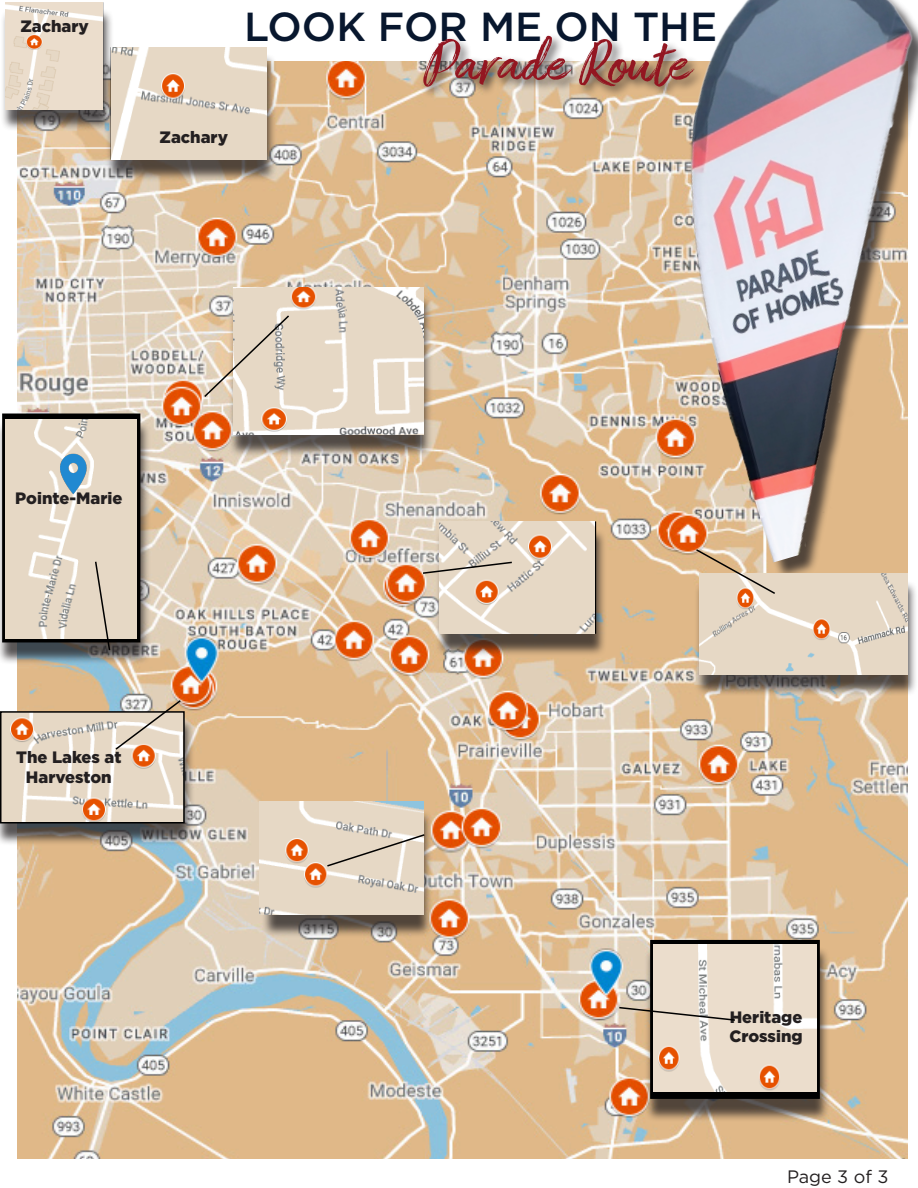
<style>
.page{position:relative;width:918px;height:1188px;background:#fff}
.page>*{position:absolute;margin:0;border:0;box-sizing:border-box;transform-origin:0 0}
.t1{font:60px "Amithen";color:#931621}
.t2{font:500 40.5px "Gotham HTF";color:#08172e}
.t3{font:18px "Gotham HTF";color:#231f20}
.t4{font:900 16.5px/19.8px "Gotham HTF";color:#231f20;text-align:center}
</style>
<div class="page">
<img style="left:17px;top:61px;width:890px;height:1098px">
<img style="left:561px;top:0;width:357px;height:578px">
<div style="left:420px;top:33px;width:287px;height:66px;background:#231f20;opacity:.75"></div>
<div style="left:644px;top:946px;width:187px;height:176px;background:#231f20;opacity:.75"></div>
<div style="left:650px;top:940px;width:170px;height:159px;background:#000;border:2px solid #000"></div>
<img style="left:654px;top:944px;width:163px;height:148px">
<div style="left:261px;top:809px;width:172px;height:128px;background:#231f20;opacity:.75"></div>
<img style="left:260px;top:801px;width:163px;height:114px">
<div style="left:435px;top:528px;width:171px;height:128px;background:#231f20;opacity:.75"></div>
<img style="left:439px;top:521px;width:156px;height:113px">
<div style="left:694px;top:580px;width:223px;height:117px;background:#231f20;opacity:.75"></div>
<div style="left:0;top:718px;width:195px;height:128px;background:#231f20;opacity:.75"></div>
<img style="left:3px;top:714px;width:179px;height:107px">
<div style="left:0;top:711px;width:185px;height:113px;border:2px solid #000"></div>
<div style="left:0;top:420px;width:151px;height:245px;background:#231f20;opacity:.75"></div>
<svg style="left:5px;top:417px;width:132px;height:222px"></svg>
<div style="left:2px;top:414px;width:138px;height:228px;border:2px solid #000"></div>
<div style="left:0;top:9px;width:113px;height:123px;background:#231f20;opacity:.75"></div>
<div style="left:228px;top:294px;width:205px;height:163px;background:#231f20;opacity:.75"></div>
<img style="left:700px;top:574px;width:207px;height:101px">
<img style="left:6px;top:420px;width:130px;height:218px">
<img style="left:234px;top:288px;width:189px;height:146px">
<img style="left:5px;top:3px;width:98px;height:106px">
<div style="left:105px;top:54px;width:171px;height:128px;background:#231f20;opacity:.75"></div>
<img style="left:111px;top:47px;width:155px;height:113px">
<svg style="left:94px;top:560px;width:17px;height:92px;background:#bbb0a1"></svg>
<svg style="left:114px;top:699px;width:68px;height:52px;background:#d4c7b8"></svg>
<svg style="left:618px;top:1006px;width:119px;height:16px;background:#cbbdac"></svg>
<svg style="left:421px;top:561px;width:93px;height:14px"></svg>
<svg style="left:203px;top:314px;width:88px;height:85px;background:#ddcfbc"></svg>
<svg style="left:695px;top:548px;width:82px;height:47px;background:#dcc5a9"></svg>
<svg style="left:326px;top:833px;width:100px;height:35px;background:#dbcebe"></svg>
<img style="left:26px;top:431px;width:77px;height:90px">
<p class="t4" style="left:20px;top:16px;width:70px">Zachary</p>
<p class="t4" style="left:160px;top:127px;width:70px">Zachary</p>
<p class="t2" style="left:244px;top:3px;width:475px">LOOK FOR ME ON THE</p>
<p class="t1" style="left:423px;top:27px;width:269px">Parade Route</p>
<p class="t4" style="left:15px;top:488px;width:109px">Pointe-Marie</p>
<p class="t4" style="left:16px;top:747px;width:107px">The Lakes at<br>Harveston</p>
<p class="t4" style="left:730px;top:1006px;width:74px">Heritage</p>
<p class="t4" style="left:730px;top:1026px;width:75px">Crossing</p>
<p class="t3" style="left:787px;top:1167px;width:103px">Page 3 of 3</p>
</div>
